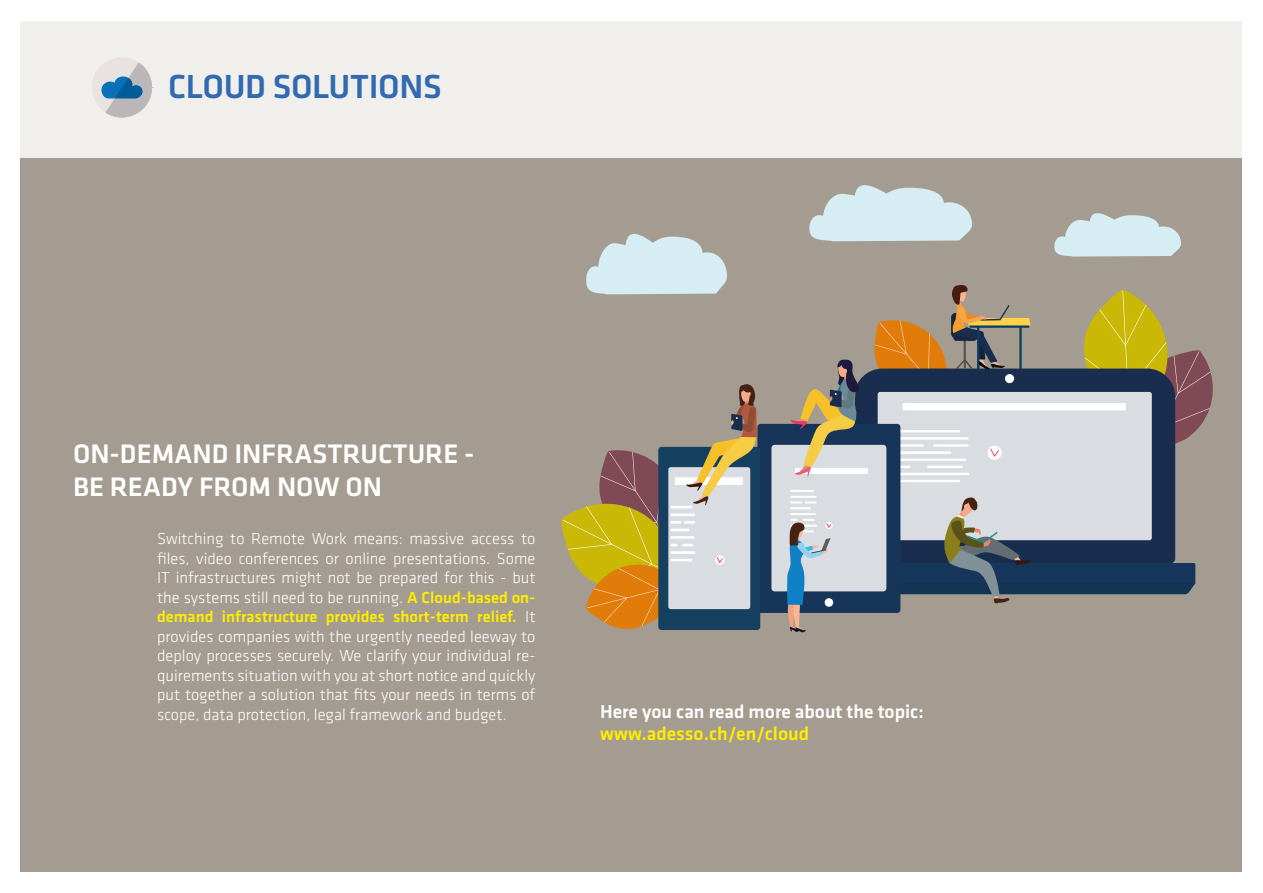
<style>
.page{position:relative;width:1263px;height:893px;background:#fff}
.page>*{position:absolute;margin:0;border:0;box-sizing:border-box;transform-origin:0 0}
.t1{font:500 34.65px "Klavika";letter-spacing:-.01em;color:#326ab2}
.t2{font:500 27.75px/33.3px "Klavika";color:#fff}
.t3{font:500 19.5px/22.5px "Klavika";color:#fff}
.t4{font:300 16.5px/19.5px "Klavika";color:#fff;text-align:justify}
.s1{font-weight:500;color:#ffed00}
.s2{color:#ffed00}
</style>
<div class="page">
<div style="left:21px;top:157px;width:1221px;height:715px;background:#a49c90"></div>
<div style="left:21px;top:21px;width:1221px;height:136px;background:#f1efec"></div>
<svg style="left:1084px;top:289px;width:129px;height:165px"></svg>
<div style="left:861px;top:369px;width:314px;height:127px;background:#192d4e"></div>
<div style="left:878px;top:392px;width:274px;height:148px;background:#d9dce0;border-radius:2px"></div>
<div style="left:902px;top:403px;width:224px;height:7px;background:#fff"></div>
<hr style="left:889px;top:430px;width:71px;height:2px;background:#fff">
<hr style="left:889px;top:437px;width:79px;height:3px;background:#fff">
<hr style="left:889px;top:444px;width:35px;height:3px;background:#fff">
<hr style="left:933px;top:444px;width:35px;height:3px;background:#fff">
<hr style="left:889px;top:451px;width:62px;height:3px;background:#fff">
<hr style="left:889px;top:458px;width:77px;height:3px;background:#fff">
<hr style="left:889px;top:466px;width:21px;height:2px;background:#fff">
<hr style="left:927px;top:466px;width:35px;height:2px;background:#fff">
<hr style="left:889px;top:473px;width:80px;height:2px;background:#fff">
<hr style="left:889px;top:480px;width:71px;height:2px;background:#fff">
<svg style="left:987px;top:445px;width:15px;height:15px"></svg>
<svg style="left:989px;top:448px;width:11px;height:10px"></svg>
<div style="left:757px;top:424px;width:143px;height:189px;background:#173459;border-radius:3px"></div>
<div style="left:771px;top:445px;width:115px;height:146px;background:#d9dce0;border-radius:3px"></div>
<div style="left:795px;top:468px;width:73px;height:6px;background:#fff"></div>
<hr style="left:790px;top:490px;width:24px;height:2px;background:#fff">
<div style="left:658px;top:447px;width:102px;height:183px;background:#16405f;border-radius:3px"></div>
<svg style="left:790px;top:359px;width:71px;height:117px"></svg>
<svg style="left:561px;top:384px;width:196px;height:246px"></svg>
<svg style="left:874px;top:285px;width:156px;height:115px"></svg>
<svg style="left:787px;top:496px;width:408px;height:136px"></svg>
<svg style="left:1054px;top:213px;width:127px;height:44px"></svg>
<svg style="left:809px;top:185px;width:163px;height:57px"></svg>
<svg style="left:586px;top:233px;width:141px;height:62px"></svg>
<div style="left:92px;top:57px;width:60px;height:60px;background:#e8e3e1;border-radius:50%"></div>
<svg style="left:101px;top:62px;width:51px;height:55px"></svg>
<p class="t1" style="left:168px;top:63px;width:275px">CLOUD SOLUTIONS</p>
<p class="t2" style="left:73px;top:437px;width:403px">ON-DEMAND INFRASTRUCTURE -<br>BE READY FROM NOW ON</p>
<p class="t4" style="left:157px;top:529px;width:380px">Switching to Remote Work means: massive access to files, video conferences or online presentations. Some IT infrastructures might not be prepared for this - but the systems still need to be running. <span class="s1">A Cloud-based on&shy;demand infrastructure provides short-term relief.</span> It provides companies with the urgently needed leeway to deploy processes securely. We clarify your individual re&shy;quirements situation with you at short notice and quickly put together a solution that fits your needs in terms of scope, data protection, legal framework and budget.</p>
<p class="t3" style="left:600px;top:699px;width:325px">Here you can read more about the topic: <span class="s2">www.adesso.ch/en/cloud</span></p>
</div>
